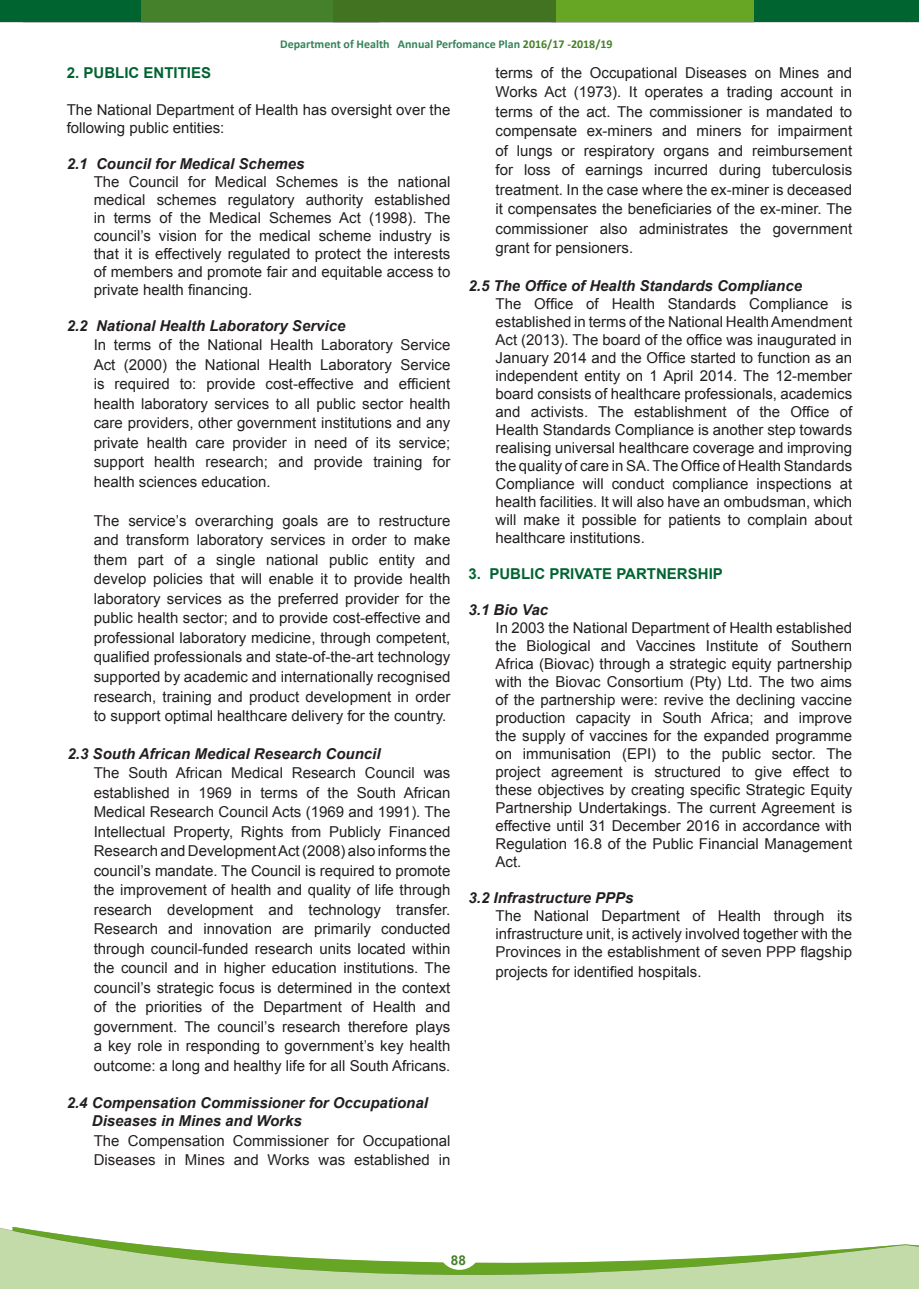
<style>
.page{position:relative;width:919px;height:1289px;background:#fff}
.page>*{position:absolute;margin:0;border:0;box-sizing:border-box;transform-origin:0 0}
.Paragraph{font:15px/19.5px "Arial";color:#231f20;text-align:justify}
.maintext{font:15px/18px "Arial";color:#231f20;text-align:justify}
.Default{font:15px/18px "Arial";color:#231f20;text-align:justify}
.Heading_4{font:italic 700 15px/18px "Arial";color:#231f20}
.Heading_2{font:700 15px "Arial";color:#006431}
.t1{font:700 13.5px "Arial";color:#45802a}
.t2{font:700 12px "Calibri";color:#34845a}
.s1{color:#45802a}
</style>
<div class="page">
<svg style="left:0;top:1227px;width:918px;height:61px"></svg>
<div style="left:438px;top:1229px;width:42px;height:40px;background:#fff;border-radius:50%"></div>
<div style="left:0;top:0;width:906px;height:22px;background:#006431"></div>
<div style="left:551px;top:0;width:202px;height:22px;background:#67a525"></div>
<div style="left:141px;top:0;width:237px;height:22px;background:#45802a"></div>
<div style="left:333px;top:0;width:222px;height:22px;background:#427321"></div>
<div style="left:906px;top:0;width:12px;height:22px;background:#006431"></div>
<p class="t2" style="left:280px;top:37px;width:334px">Department of Health Annual Perfomance Plan <span class="s1">2016/17 -2018/19</span></p>
<p class="Heading_2" style="left:67px;top:63px;width:146px">2. PUBLIC ENTITIES</p>
<p class="Paragraph" style="left:67px;top:101px;width:385px;line-height:18px">The National Department of Health has oversight over the following public entities:</p>
<p class="Heading_4" style="left:67px;top:155px;width:239px">2.1 Council for Medical Schemes</p>
<p class="Default" style="left:94px;top:173px;width:358px">The Council for Medical Schemes is the national medical schemes regulatory authority established in terms of the Medical Schemes Act (1998). The council’s vision for the medical scheme industry is that it is effectively regulated to protect the interests of members and promote fair and equitable access to private health financing.</p>
<p class="Heading_4" style="left:67px;top:317px;width:280px">2.2 National Health Laboratory Service</p>
<p class="Paragraph" style="left:94px;top:335px;width:358px">In terms of the National Health Laboratory Service Act (2000) the National Health Laboratory Service is required to: provide cost-effective and efficient health laboratory services to all public sector health care providers, other government institutions and any private health care provider in need of its service; support health research; and provide training for health sciences education.</p>
<p class="Paragraph" style="left:94px;top:511px;width:358px">The service’s overarching goals are to restructure and transform laboratory services in order to make them part of a single national public entity and develop policies that will enable it to provide health laboratory services as the preferred provider for the public health sector; and to provide cost-effective and professional laboratory medicine, through competent, qualified professionals and state-of-the-art technology supported by academic and internationally recognised research, training and product development in order to support optimal healthcare delivery for the country.</p>
<p class="Heading_4" style="left:68px;top:744px;width:314px">2.3 South African Medical Research Council</p>
<p class="Paragraph" style="left:94px;top:763px;width:358px">The South African Medical Research Council was established in 1969 in terms of the South African Medical Research Council Acts (1969 and 1991). The Intellectual Property, Rights from Publicly Financed Research and Development Act (2008) also informs the council’s mandate. The Council is required to promote the improvement of health and quality of life through research development and technology transfer.<br>Research and innovation are primarily conducted through council-funded research units located within the council and in higher education institutions. The council’s strategic focus is determined in the context of the priorities of the Department of Health and government. The council’s research therefore plays a key role in responding to government’s key health outcome: a long and healthy life for all South Africans.</p>
<p class="Heading_4" style="left:92px;top:1094px;width:337px;text-indent:-25px">2.4 Compensation Commissioner for Occupational<br>Diseases in Mines and Works</p>
<p class="Paragraph" style="left:94px;top:1130px;width:358px">The Compensation Commissioner for Occupational<br>Diseases in Mines and Works was established in</p>
<p class="Paragraph" style="left:495px;top:63px;width:358px">terms of the Occupational Diseases on Mines and Works Act (1973). It operates a trading account in terms of the act. The commissioner is mandated to compensate ex-miners and miners for impairment of lungs or respiratory organs and reimbursement for loss of earnings incurred during tuberculosis treatment. In the case where the ex-miner is deceased it compensates the beneficiaries of the ex-miner. The commissioner also administrates the government grant for pensioners.</p>
<p class="Heading_4" style="left:468px;top:277px;width:335px">2.5 The Office of Health Standards Compliance</p>
<p class="Paragraph" style="left:495px;top:295px;width:358px;line-height:18px">The Office of Health Standards Compliance is established in terms of the National Health Amendment Act (2013). The board of the office was inaugurated in January 2014 and the Office started to function as an independent entity on 1 April 2014. The 12-member board consists of healthcare professionals, academics and activists. The establishment of the Office of Health Standards Compliance is another step towards realising universal healthcare coverage and improving the quality of care in SA. The Office of Health Standards Compliance will conduct compliance inspections at health facilities. It will also have an ombudsman, which will make it possible for patients to complain about healthcare institutions.</p>
<p class="Heading_2" style="left:468px;top:564px;width:256px">3. PUBLIC PRIVATE PARTNERSHIP</p>
<p class="Heading_4" style="left:468px;top:601px;width:81px">3.1 Bio Vac</p>
<p class="maintext" style="left:495px;top:619px;width:358px">In 2003 the National Department of Health established the Biological and Vaccines Institute of Southern Africa (Biovac) through a strategic equity partnership with the Biovac Consortium (Pty) Ltd. The two aims of the partnership were: revive the declining vaccine production capacity in South Africa; and improve the supply of vaccines for the expanded programme on immunisation (EPI) to the public sector. The project agreement is structured to give effect to these objectives by creating specific Strategic Equity Partnership Undertakings. The current Agreement is effective until 31 December 2016 in accordance with Regulation 16.8 of the Public Financial Management Act.</p>
<p class="Heading_4" style="left:468px;top:889px;width:167px">3.2 Infrastructure PPPs</p>
<p class="Paragraph" style="left:495px;top:907px;width:358px;line-height:18px">The National Department of Health through its infrastructure unit, is actively involved together with the Provinces in the establishment of seven PPP flagship</p>
<p class="Paragraph" style="left:495px;top:962px;width:207px">projects for identified hospitals.</p>
<p class="t1" style="left:451px;top:1251px;width:17px">88</p>
</div>
